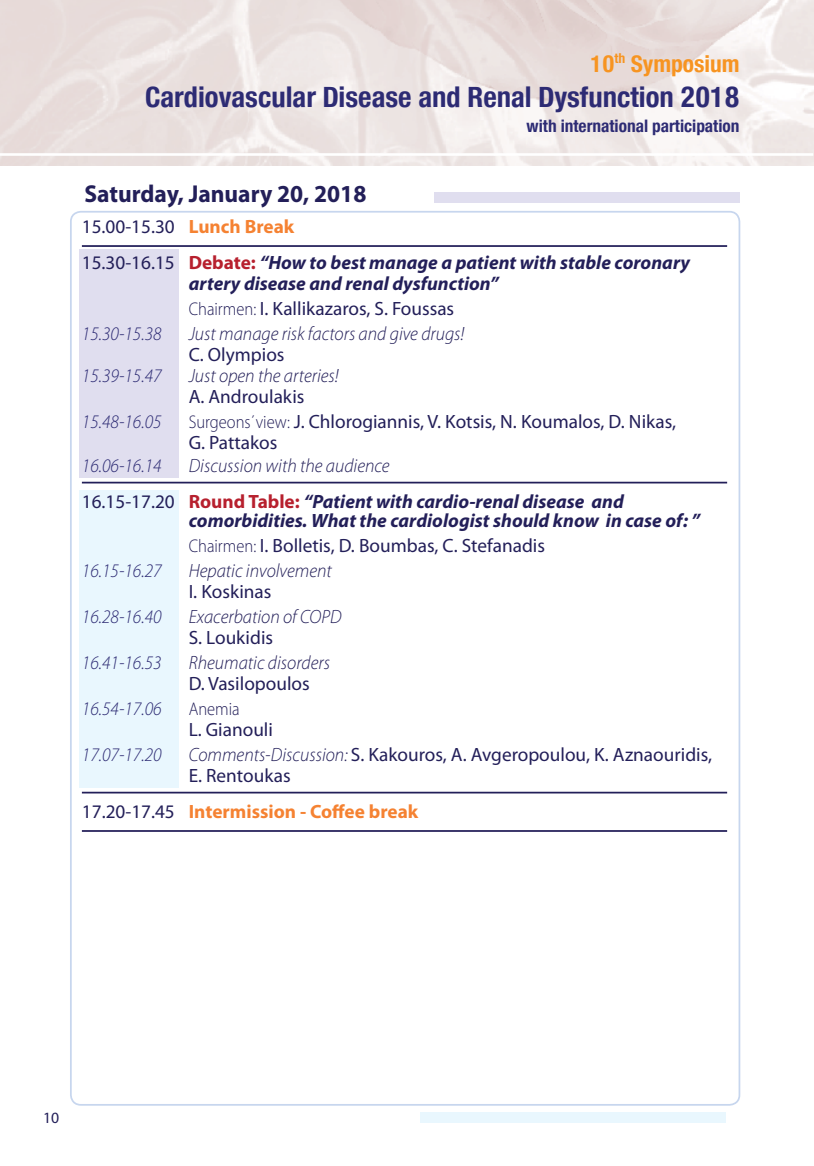
<style>
.page{position:relative;width:814px;height:1166px;background:#fff}
.page>*{position:absolute;margin:0;border:0;box-sizing:border-box;transform-origin:0 0}
.t1{font:700 condensed 30.62px "Helvetica Neue Greek";color:#2d2b74}
.t2{font:700 condensed 25.03px "Helvetica Neue Greek";color:#f79421}
.t3{font:700 24.5px "Myriad Pro";color:#231f59;scale:.96 1}
.t4{font:italic 700 19.25px/35.9px "Myriad Pro";color:#231f59}
.t5{font:19.25px/21px "Myriad Pro";color:#231f59}
.t6{font:italic 300 19.25px "Myriad Pro";color:#231f59;scale:.95 1}
.t7{font:italic 300 19.25px "Myriad Pro";color:#2d2b74;scale:.95 1}
.t8{font:700 19.25px "Myriad Pro";color:#f58232}
.t9{font:700 condensed 18.55px "Helvetica Neue Greek";color:#2d2b74}
.t10{font:300 18.38px "Myriad Pro";color:#231f59;scale:.9 1}
.t11{font:15.75px "Myriad Pro";color:#231f59}
.s1{font-weight:400;font-style:normal}
.s2{font-style:normal;color:#f58232}
.s3{font-style:normal;color:#b7202e}
.s4{font-weight:300;font-style:normal;font-size:18.38px}
.s5{font-weight:300;font-size:18.38px}
.s6{font-weight:300}
.s7{font-weight:300;font-style:italic}
.s8{font-weight:400;color:#231f59}
</style>
<div class="page">
<div style="left:434px;top:192px;width:305px;height:10px;background:#e0deef"></div>
<div style="left:420px;top:1112px;width:305px;height:10px;background:#e9f7fe"></div>
<div style="left:80px;top:490px;width:99px;height:298px;background:#e9f7fe"></div>
<div style="left:80px;top:249px;width:99px;height:228px;background:#e0deef"></div>
<hr style="left:82px;top:245px;width:645px;height:2px;background:#231f59">
<hr style="left:82px;top:482px;width:645px;height:1px;background:#231f59">
<hr style="left:82px;top:792px;width:645px;height:1px;background:#231f59">
<hr style="left:82px;top:830px;width:645px;height:2px;background:#231f59">
<h2 class="t2" style="left:590px;top:50px;width:151px">10<sup>th</sup> Symposium</h2>
<h1 class="t1" style="left:145px;top:81px;width:596px">Cardiovascular Disease and Renal Dysfunction 2018</h1>
<p class="t9" style="left:526px;top:116px;width:214px">with international participation</p>
<p class="t3" style="left:84px;top:178px;width:295px">Saturday, January 20, 2018</p>
<p class="t4" style="left:82px;top:208px;width:609px"><span class="s1">15.00-15.30</span> <span class="s2">Lunch Break<br></span><span class="s1">15.30-16.15</span> <span class="s3">Debate:</span> “How to best manage a patient with stable coronary</p>
<p class="t4" style="left:189px;top:270px;width:311px;line-height:25px">artery disease and renal dysfunction”<br><span class="s4">Chairmen:</span> <span class="s1">I. Kallikazaros, S. Foussas</span></p>
<p class="t7" style="left:82px;top:322px;width:85px">15.30-15.38</p>
<p class="t6" style="left:189px;top:322px;width:292px">Just manage risk factors and give drugs!</p>
<p class="t5" style="left:189px;top:343px;width:97px">C. Olympios</p>
<p class="t7" style="left:82px;top:364px;width:85px">15.39-15.47</p>
<p class="t6" style="left:189px;top:364px;width:159px">Just open the arteries!</p>
<p class="t5" style="left:189px;top:385px;width:117px">A. Androulakis</p>
<p class="t7" style="left:82px;top:410px;width:85px">15.48-16.05</p>
<p class="t5" style="left:189px;top:410px;width:489px"><span class="s5">Surgeons΄view:</span> J. Chlorogiannis, V. Kotsis, Ν. Koumalos, D. Nikas,<br>G. Pattakos</p>
<p class="t7" style="left:82px;top:454px;width:85px">16.06-16.14</p>
<p class="t4" style="left:82px;top:447px;width:543px;text-indent:107px"><span class="s6">Discussion with the audience<br></span><span class="s1">16.15-17.20</span> <span class="s3">Round Table:</span> “Patient with cardio-renal disease and</p>
<p class="t4" style="left:189px;top:507px;width:513px;line-height:25px">comorbidities. What the cardiologist should know in case of: ”<br><span class="s4">Chairmen:</span> <span class="s1">I. Bolletis, D. Boumbas, C. Stefanadis</span></p>
<p class="t7" style="left:82px;top:559px;width:85px">16.15-16.27</p>
<p class="t6" style="left:189px;top:559px;width:152px">Hepatic involvement</p>
<p class="t5" style="left:189px;top:581px;width:84px">I. Koskinas</p>
<p class="t7" style="left:82px;top:605px;width:85px">16.28-16.40</p>
<p class="t6" style="left:189px;top:605px;width:162px">Exacerbation of COPD</p>
<p class="t5" style="left:189px;top:626px;width:86px">S. Loukidis</p>
<p class="t7" style="left:82px;top:651px;width:85px">16.41-16.53</p>
<p class="t6" style="left:189px;top:651px;width:150px">Rheumatic disorders</p>
<p class="t5" style="left:189px;top:672px;width:123px">D. Vasilοpoulos</p>
<p class="t7" style="left:82px;top:697px;width:85px">16.54-17.06</p>
<p class="t10" style="left:189px;top:698px;width:58px">Anemia</p>
<p class="t5" style="left:189px;top:718px;width:86px">L. Gianouli</p>
<p class="t7" style="left:82px;top:743px;width:85px">17.07-17.20</p>
<p class="t5" style="left:189px;top:743px;width:525px"><span class="s7">Comments-Discussion:</span> S. Kakouros, A. Avgeropoulou, K. Aznaouridis,<br>E. Rentoukas</p>
<p class="t8" style="left:82px;top:798px;width:338px"><span class="s8">17.20-17.45</span> Intermission - Coffee break</p>
<p class="t11" style="left:43px;top:1107px;width:18px">10</p>
</div>
